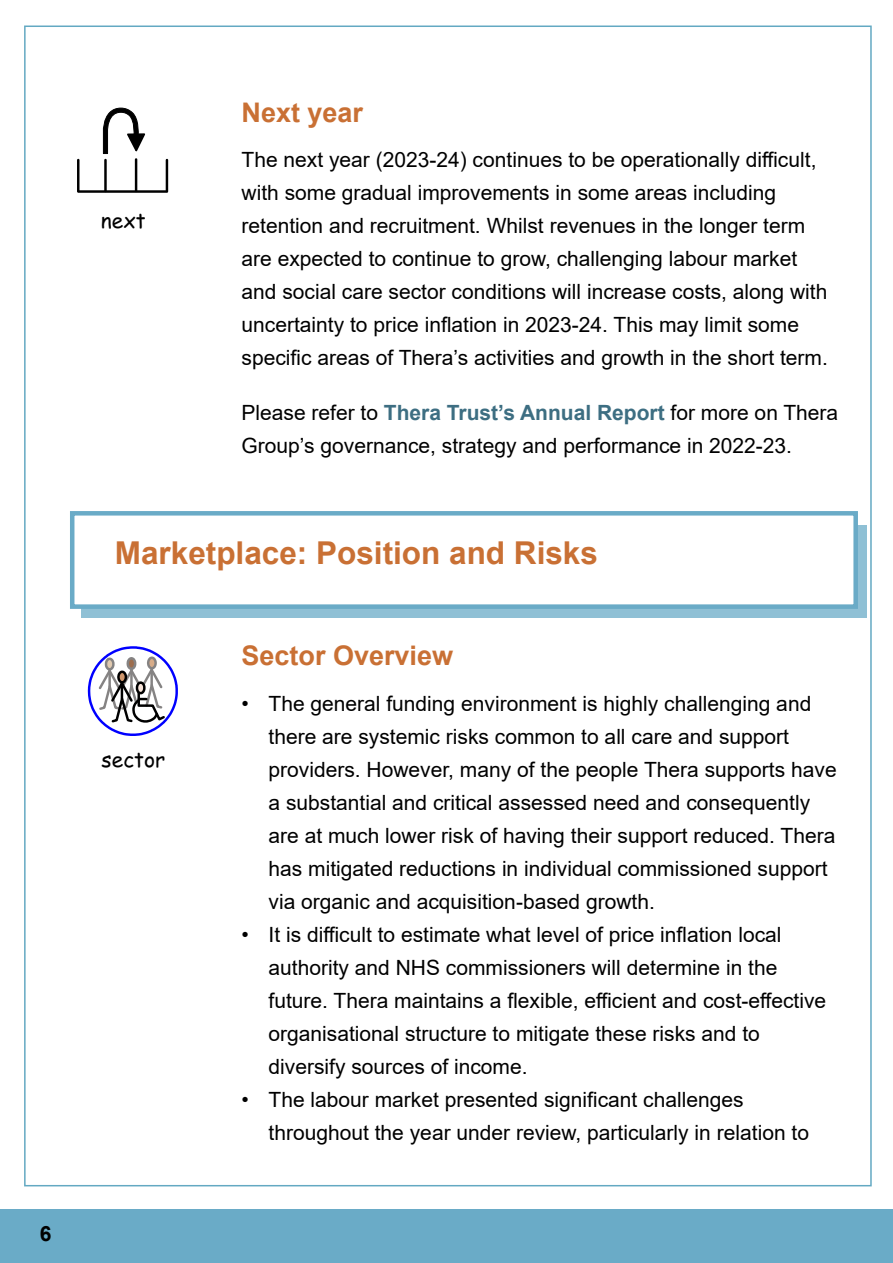
<style>
.page{position:relative;width:893px;height:1263px;background:#fff}
.page>*{position:absolute;margin:0;border:0;box-sizing:border-box;transform-origin:0 0}
.t1{font:700 31.5px "Arial";color:#c97034}
.t2{font:29.25px "Comic Sans MS Regular";color:#000}
.t3{font:700 27px "Arial";color:#c97034}
.t4{font:21px/33px "Arial";color:#000}
.t5{font:700 21px "Arial";color:#000}
.s1{font-weight:700;color:#3d6e82}
</style>
<div class="page">
<div style="left:0;top:1209px;width:892px;height:53px;background:#6aabc7"></div>
<div style="left:24px;top:26px;width:848px;height:1160px;background:#fff;border:2px solid #63a9c2"></div>
<hr style="left:166px;top:160px;width:2px;height:31px;background:#000">
<hr style="left:77px;top:160px;width:2px;height:31px;background:#000">
<hr style="left:104px;top:160px;width:3px;height:31px;background:#000">
<hr style="left:135px;top:159px;width:2px;height:32px;background:#000">
<hr style="left:78px;top:190px;width:89px;height:3px;background:#000">
<svg style="left:102px;top:107px;width:44px;height:47px"></svg>
<svg style="left:87px;top:646px;width:91px;height:90px"></svg>
<div style="left:81px;top:525px;width:785px;height:93px;background:#8fc0d5"></div>
<div style="left:70px;top:511px;width:788px;height:98px;background:#fff;border:4px solid #6aabc7"></div>
<p class="t5" style="left:40px;top:1218px;width:13px">6</p>
<p class="t3" style="left:242px;top:93px;width:123px">Next year</p>
<p class="t4" style="left:242px;top:143px;width:588px">The next year (2023-24) continues to be operationally difficult, with some gradual improvements in some areas including retention and recruitment. Whilst revenues in the longer term are expected to continue to grow, challenging labour market and social care sector conditions will increase costs, along with uncertainty to price inflation in 2023-24. This may limit some specific areas of Thera’s activities and growth in the short term.</p>
<p class="t4" style="left:242px;top:396px;width:598px">Please refer to <span class="s1">Thera Trust’s Annual Report</span> for more on Thera<br>Group’s governance, strategy and performance in 2022-23.</p>
<h2 class="t2" style="left:370px;top:179px;width:67px">overall</h2>
<h2 class="t2" style="left:493px;top:179px;width:74px">leaders</h2>
<h2 class="t2" style="left:607px;top:179px;width:100px">well-being</h2>
<h2 class="t2" style="left:101px;top:201px;width:46px">next</h2>
<h2 class="t2" style="left:218px;top:201px;width:65px">sector</h2>
<h2 class="t2" style="left:351px;top:201px;width:39px">risk</h2>
<h2 class="t2" style="left:467px;top:201px;width:72px">history</h2>
<h1 class="t1" style="left:115px;top:530px;width:485px">Marketplace: Position and Risks</h1>
<p class="t3" style="left:242px;top:637px;width:213px">Sector Overview</p>
<p class="t4" style="left:269px;top:687px;width:570px;text-indent:-27px">• The general funding environment is highly challenging and there are systemic risks common to all care and support providers. However, many of the people Thera supports have a substantial and critical assessed need and consequently are at much lower risk of having their support reduced. Thera has mitigated reductions in individual commissioned support via organic and acquisition-based growth.</p>
<p class="t4" style="left:269px;top:918px;width:559px;text-indent:-27px">• It is difficult to estimate what level of price inflation local authority and NHS commissioners will determine in the future. Thera maintains a flexible, efficient and cost-effective organisational structure to mitigate these risks and to diversify sources of income.</p>
<p class="t4" style="left:269px;top:1083px;width:542px;text-indent:-27px">• The labour market presented significant challenges throughout the year under review, particularly in relation to</p>
<h2 class="t2" style="left:102px;top:739px;width:65px">sector</h2>
<h2 class="t2" style="left:351px;top:739px;width:72px">history</h2>
</div>
